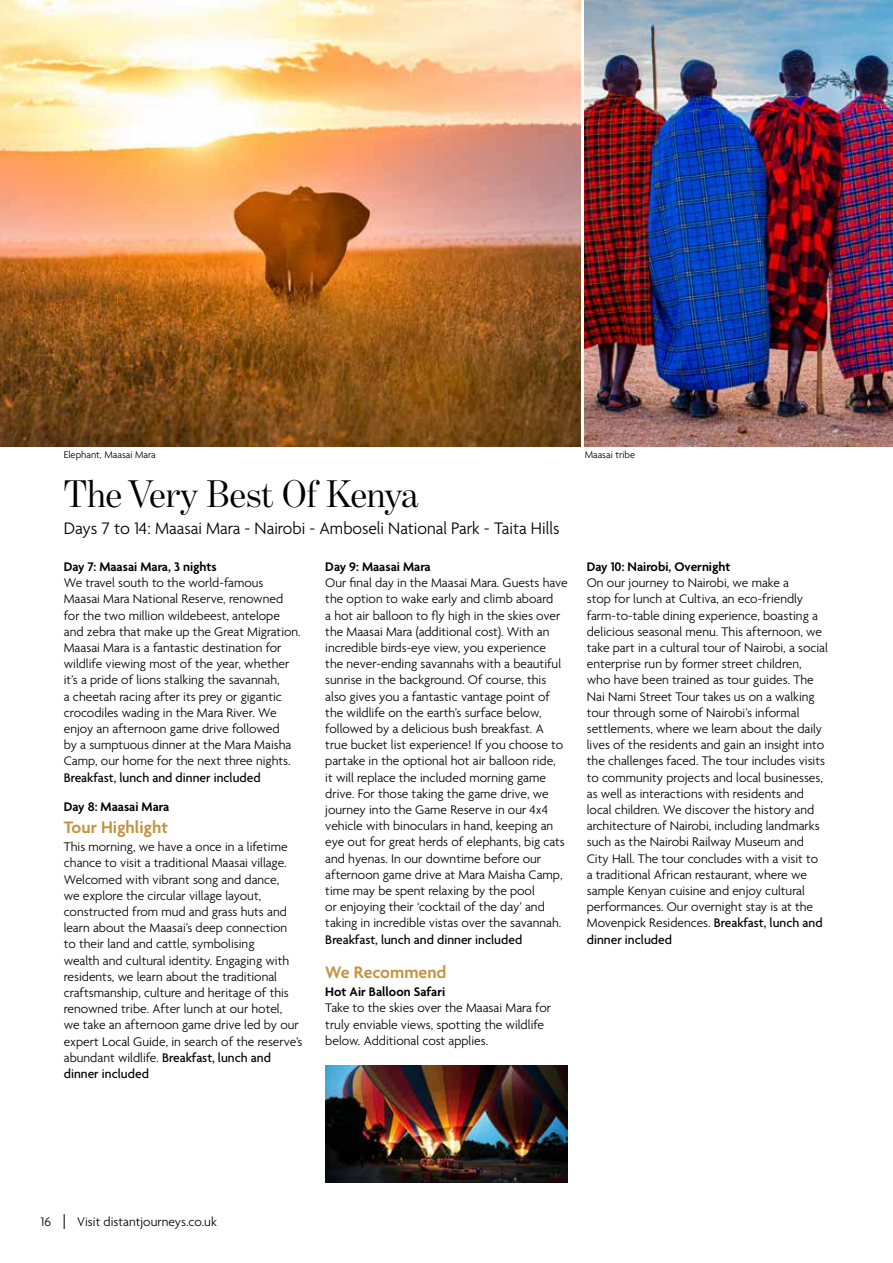
<style>
.page{position:relative;width:893px;height:1263px;background:#fff}
.page>*{position:absolute;margin:0;border:0;box-sizing:border-box;transform-origin:0 0}
.t1{font:39px "Benton Mod Disp";color:#000}
.t2{font:300 18px "Agenda";color:#000}
.t3{font:600 18px "Agenda";color:#c49341}
.t4{font:300 13.5px/16.2px "Agenda";color:#000}
.t5{font:600 13.5px "Agenda";color:#000}
.t6{font:500 13.5px "Agenda";color:#000}
.t7{font:300 10.5px "Agenda";color:#000}
.s1{font-weight:500}
</style>
<div class="page">
<svg style="left:64px;top:1214px;width:1px;height:15px"></svg>
<img style="left:0;top:0;width:580px;height:446px">
<img style="left:585px;top:0;width:308px;height:446px">
<img style="left:325px;top:1066px;width:243px;height:116px">
<p class="t7" style="left:64px;top:449px;width:93px">Elephant, Maasai Mara</p>
<p class="t7" style="left:585px;top:449px;width:52px">Maasai tribe</p>
<h1 class="t1" style="left:64px;top:472px;width:356px">The Very Best Of Kenya</h1>
<h2 class="t2" style="left:64px;top:519px;width:497px">Days 7 to 14: Maasai Mara - Nairobi - Amboseli National Park - Taita Hills</h2>
<p class="t5" style="left:64px;top:559px;width:154px">Day 7: Maasai Mara, 3 nights</p>
<p class="t4" style="left:64px;top:576px;width:239px">We travel south to the world-famous Maasai Mara National Reserve, renowned for the two million wildebeest, antelope and zebra that make up the Great Migration.<br>Maasai Mara is a fantastic destination for wildlife viewing most of the year, whether it’s a pride of lions stalking the savannah,<br>a cheetah racing after its prey or gigantic crocodiles wading in the Mara River. We enjoy an afternoon game drive followed<br>by a sumptuous dinner at the Mara Maisha Camp, our home for the next three nights.</p>
<p class="t6" style="left:64px;top:770px;width:198px">Breakfast, lunch and dinner included</p>
<p class="t5" style="left:64px;top:799px;width:107px">Day 8: Maasai Mara</p>
<h2 class="t3" style="left:64px;top:817px;width:106px">Tour Highlight</h2>
<p class="t4" style="left:64px;top:839px;width:240px">This morning, we have a once in a lifetime chance to visit a traditional Maasai village.<br>Welcomed with vibrant song and dance,<br>we explore the circular village layout, constructed from mud and grass huts and learn about the Maasai’s deep connection to their land and cattle, symbolising<br>wealth and cultural identity. Engaging with residents, we learn about the traditional craftsmanship, culture and heritage of this renowned tribe. After lunch at our hotel,<br>we take an afternoon game drive led by our expert Local Guide, in search of the reserve’s abundant wildlife. <span class="s1">Breakfast, lunch and dinner included</span></p>
<p class="t5" style="left:325px;top:559px;width:107px">Day 9: Maasai Mara</p>
<p class="t4" style="left:325px;top:576px;width:244px">Our final day in the Maasai Mara. Guests have the option to wake early and climb aboard<br>a hot air balloon to fly high in the skies over the Maasai Mara (additional cost). With an incredible birds-eye view, you experience<br>the never-ending savannahs with a beautiful sunrise in the background. Of course, this also gives you a fantastic vantage point of the wildlife on the earth’s surface below, followed by a delicious bush breakfast. A true bucket list experience! If you choose to partake in the optional hot air balloon ride,<br>it will replace the included morning game drive. For those taking the game drive, we journey into the Game Reserve in our 4x4 vehicle with binoculars in hand, keeping an eye out for great herds of elephants, big cats and hyenas. In our downtime before our afternoon game drive at Mara Maisha Camp, time may be spent relaxing by the pool<br>or enjoying their ‘cocktail of the day’ and taking in incredible vistas over the savannah.</p>
<p class="t6" style="left:325px;top:932px;width:198px">Breakfast, lunch and dinner included</p>
<h2 class="t3" style="left:325px;top:962px;width:123px">We Recommend</h2>
<p class="t5" style="left:325px;top:984px;width:121px">Hot Air Balloon Safari</p>
<p class="t4" style="left:325px;top:1001px;width:227px">Take to the skies over the Maasai Mara for truly enviable views, spotting the wildlife below. Additional cost applies.</p>
<p class="t5" style="left:587px;top:559px;width:145px">Day 10: Nairobi, Overnight</p>
<p class="t4" style="left:587px;top:576px;width:243px">On our journey to Nairobi, we make a<br>stop for lunch at Cultiva, an eco-friendly farm-to-table dining experience, boasting a delicious seasonal menu. This afternoon, we take part in a cultural tour of Nairobi, a social enterprise run by former street children, who have been trained as tour guides. The Nai Nami Street Tour takes us on a walking tour through some of Nairobi’s informal settlements, where we learn about the daily lives of the residents and gain an insight into the challenges faced. The tour includes visits to community projects and local businesses, as well as interactions with residents and local children. We discover the history and architecture of Nairobi, including landmarks such as the Nairobi Railway Museum and City Hall. The tour concludes with a visit to<br>a traditional African restaurant, where we sample Kenyan cuisine and enjoy cultural performances. Our overnight stay is at the Movenpick Residences. <span class="s1">Breakfast, lunch and dinner included</span></p>
<p class="t4" style="left:38px;top:1214px;width:14px">0516</p>
<p class="t4" style="left:77px;top:1214px;width:141px">Visit distantjourneys.co.uk</p>
</div>
